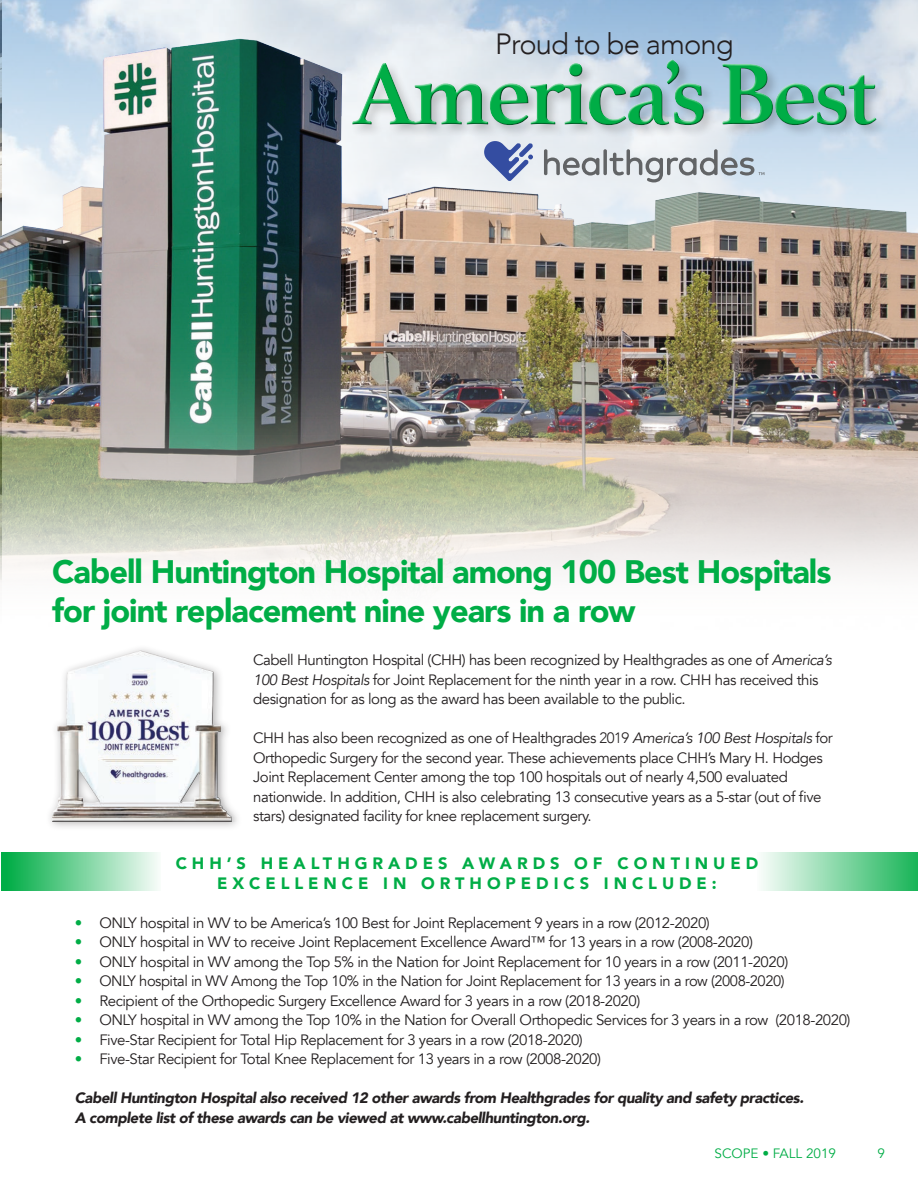
<style>
.page{position:relative;width:918px;height:1188px;background:#fff}
.page>*{position:absolute;margin:0;border:0;box-sizing:border-box;transform-origin:0 0}
.t1{font:700 92.4px "Athelas";letter-spacing:-.04em;color:#00ad46}
.t2{font:900 32.4px/38.8px "Avenir";letter-spacing:-.03em;color:#00ad46}
.t3{font:300 29.25px "Avenir";letter-spacing:-.03em;color:#231f20}
.t4{font:900 16.5px "Avenir";letter-spacing:.3em;color:#00ad46}
.t5{font:15px/19.5px "Avenir";letter-spacing:-.03em;color:#231f20}
.t6{font:italic 900 15px "Avenir";letter-spacing:-.03em;color:#231f20}
.t7{font:13.5px "Avenir";color:#00ad46}
.s1{font-style:italic}
.s2{font-weight:300}
.s3{color:#00ad46}
</style>
<div class="page">
<img style="left:0;top:0;width:918px;height:585px">
<div style="left:350px;top:57px;width:539px;height:82px;background:#231f20;opacity:.23"></div>
<div style="left:350px;top:58px;width:528px;height:67px;background:#fff;opacity:.75"></div>
<div style="left:350px;top:63px;width:529px;height:64px;background:#231f20;opacity:.75"></div>
<svg style="left:544px;top:149px;width:55px;height:27px"></svg>
<svg style="left:603px;top:149px;width:4px;height:26px"></svg>
<svg style="left:609px;top:149px;width:155px;height:33px;background:#c1c7cd"></svg>
<svg style="left:484px;top:141px;width:49px;height:40px;background:#8d9cc9"></svg>
<div style="left:1px;top:852px;width:160px;height:39px;background:linear-gradient(to right,#00aa40,#f7fcf9)"></div>
<div style="left:757px;top:852px;width:161px;height:39px;background:linear-gradient(to right,#fbfdfb,#19b457)"></div>
<div style="left:46px;top:644px;width:197px;height:188px;background:#231f20;opacity:.34"></div>
<img style="left:52px;top:646px;width:191px;height:176px">
<div style="left:52px;top:649px;width:184px;height:172px;background:#fff;opacity:.75"></div>
<div style="left:52px;top:672px;width:187px;height:150px;background:#231f20;opacity:.75"></div>
<p class="t3" style="left:495px;top:27px;width:240px">Proud to be among</p>
<h1 class="t1" style="left:352px;top:19px;width:527px">America’s Best</h1>
<p class="t2" style="left:52px;top:552px;width:781px">Cabell Huntington Hospital among 100 Best Hospitals for joint replacement nine years in a row</p>
<p class="t5" style="left:253px;top:650px;width:580px">Cabell Huntington Hospital (CHH) has been recognized by Healthgrades as one of <span class="s1">America’s<br>100 Best Hospitals</span> for Joint Replacement for the ninth year in a row. CHH has received this designation for as long as the award has been available to the public.</p>
<p class="t5" style="left:253px;top:728px;width:581px">CHH has also been recognized as one of Healthgrades <span class="s2">2019</span> <span class="s1">America’s 100 Best Hospitals</span> for Orthopedic Surgery for the second year. These achievements place CHH’s Mary H. Hodges Joint Replacement Center among the top 100 hospitals out of nearly 4,500 evaluated nationwide. In addition, CHH is also celebrating 13 consecutive years as a 5-star (out of five stars) designated facility for knee replacement surgery.</p>
<p class="t4" style="left:176px;top:849px;width:584px">CHH’S HEALTHGRADES AWARDS OF CONTINUED</p>
<p class="t4" style="left:217px;top:869px;width:501px">EXCELLENCE IN ORTHOPEDICS INCLUDE:</p>
<p class="t5" style="left:75px;top:913px;width:637px"><span class="s3">•</span> ONLY hospital in WV to be America’s 100 Best for Joint Replacement 9 years in a row (2012-2020)</p>
<p class="t5" style="left:75px;top:932px;width:680px"><span class="s3">•</span> ONLY hospital in WV to receive Joint Replacement Excellence Award™ for 13 years in a row (2008-2020)</p>
<p class="t5" style="left:75px;top:952px;width:715px"><span class="s3">•</span> ONLY hospital in WV among the Top 5% in the Nation for Joint Replacement for 10 years in a row (2011-2020)</p>
<p class="t5" style="left:75px;top:971px;width:711px"><span class="s3">•</span> ONLY hospital in WV Among the Top 10% in the Nation for Joint Replacement for 13 years in a row (2008-2020)</p>
<p class="t5" style="left:75px;top:991px;width:567px"><span class="s3">•</span> Recipient of the Orthopedic Surgery Excellence Award for 3 years in a row (2018-2020)</p>
<p class="t5" style="left:75px;top:1010px;width:777px"><span class="s3">•</span> ONLY hospital in WV among the Top 10% in the Nation for Overall Orthopedic Services for 3 years in a row (2018-2020)</p>
<p class="t5" style="left:75px;top:1030px;width:510px"><span class="s3">•</span> Five-Star Recipient for Total Hip Replacement for 3 years in a row (2018-2020)</p>
<p class="t5" style="left:75px;top:1049px;width:528px"><span class="s3">•</span> Five-Star Recipient for Total Knee Replacement for 13 years in a row (2008-2020)</p>
<p class="t6" style="left:75px;top:1086px;width:731px">Cabell Huntington Hospital also received 12 other awards from Healthgrades for quality and safety practices.</p>
<p class="t6" style="left:75px;top:1105px;width:517px">A complete list of these awards can be viewed at www.cabellhuntington.org.</p>
<p class="t7" style="left:715px;top:1146px;width:123px">SCOPE • FALL 2019</p>
<p class="t7" style="left:877px;top:1146px;width:9px">9</p>
</div>
